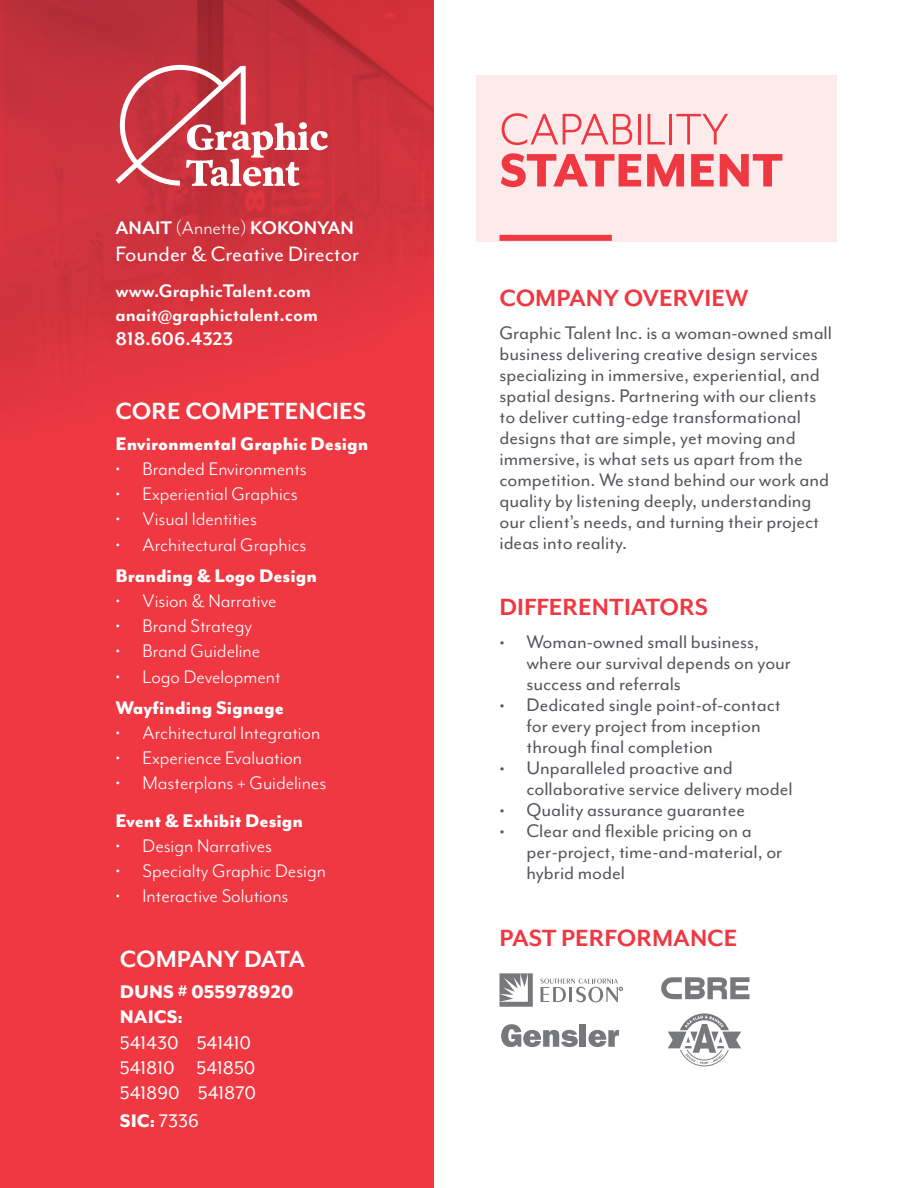
<style>
.page{position:relative;width:918px;height:1188px;background:#fff}
.page>*{position:absolute;margin:0;border:0;box-sizing:border-box;transform-origin:0 0}
.t1{font:800 54px "Mr Eaves Mod OT";color:#ef3842}
.t2{font:51px "Mr Eaves Mod OT";color:#ef3842}
.t3{font:700 27px "Mr Eaves Mod OT";color:#ef3842}
.t4{font:700 27px "Mr Eaves Mod OT";color:#fff}
.t5{font:24px "Mr Eaves Mod OT";color:#fff}
.t6{font:21px/21px "Mr Eaves Mod OT";color:#54565b}
.t7{font:21px "Mr Eaves Mod OT";color:#fff}
.t8{font:800 21px/25.2px "Mr Eaves Mod OT";color:#fff}
.t9{font:700 21px/24px "Mr Eaves Mod OT";color:#fff}
.t10{font:21px/25.2px "Mr Eaves Mod OT";color:#fff}
.s1{font-weight:400}
</style>
<div class="page">
<div style="left:476px;top:75px;width:361px;height:166px;background:#fdebec"></div>
<div style="left:0;top:0;width:433px;height:1188px;background:#ef3842"></div>
<img style="left:0;top:0;width:433px;height:411px">
<div style="left:500px;top:235px;width:112px;height:6px;background:#ef3842"></div>
<svg style="left:116px;top:65px;width:212px;height:121px;background:#d25b63"></svg>
<svg style="left:501px;top:1024px;width:77px;height:23px"></svg>
<div style="left:580px;top:1025px;width:6px;height:22px;background:#77787b"></div>
<svg style="left:588px;top:1030px;width:31px;height:17px"></svg>
<svg style="left:661px;top:977px;width:89px;height:22px"></svg>
<svg style="left:499px;top:973px;width:34px;height:34px"></svg>
<svg style="left:540px;top:979px;width:83px;height:23px"></svg>
<svg style="left:668px;top:1013px;width:73px;height:53px"></svg>
<p class="t9" style="left:116px;top:216px;width:240px">ANAIT <span class="s1">(Annette)</span> KOKONYAN</p>
<p class="t5" style="left:116px;top:241px;width:245px">Founder &amp; Creative Director</p>
<p class="t9" style="left:116px;top:279px;width:204px">www.GraphicTalent.com anait@graphictalent.com<br>818.606.4323</p>
<p class="t4" style="left:116px;top:396px;width:252px">CORE COMPETENCIES</p>
<p class="t8" style="left:116px;top:431px;width:254px">Environmental Graphic Design</p>
<p class="t7" style="left:116px;top:457px;width:193px">• Branded Environments</p>
<p class="t7" style="left:116px;top:483px;width:184px">• Experiential Graphics</p>
<p class="t7" style="left:116px;top:508px;width:143px">• Visual Identities</p>
<p class="t7" style="left:116px;top:533px;width:192px">• Architectural Graphics</p>
<p class="t8" style="left:116px;top:563px;width:203px">Branding &amp; Logo Design</p>
<p class="t7" style="left:116px;top:589px;width:162px">• Vision &amp; Narrative</p>
<p class="t7" style="left:116px;top:615px;width:138px">• Brand Strategy</p>
<p class="t7" style="left:116px;top:640px;width:146px">• Brand Guideline</p>
<p class="t7" style="left:116px;top:665px;width:167px">• Logo Development</p>
<p class="t8" style="left:116px;top:695px;width:170px">Wayfinding Signage</p>
<p class="t7" style="left:116px;top:721px;width:206px">• Architectural Integration</p>
<p class="t7" style="left:116px;top:747px;width:188px">• Experience Evaluation</p>
<p class="t7" style="left:116px;top:772px;width:212px">• Masterplans + Guidelines</p>
<p class="t8" style="left:116px;top:808px;width:189px">Event &amp; Exhibit Design</p>
<p class="t7" style="left:116px;top:834px;width:158px">• Design Narratives</p>
<p class="t7" style="left:116px;top:859px;width:212px">• Specialty Graphic Design</p>
<p class="t7" style="left:116px;top:885px;width:175px">• Interactive Solutions</p>
<p class="t4" style="left:120px;top:944px;width:187px">COMPANY DATA</p>
<p class="t8" style="left:120px;top:980px;width:175px">DUNS # 055978920<br>NAICS:</p>
<p class="t10" style="left:120px;top:1030px;width:138px">541430 541410<br>541810 541850<br>541890 541870</p>
<p class="t8" style="left:120px;top:1109px;width:80px">SIC: <span class="s1">7336</span></p>
<h2 class="t2" style="left:500px;top:102px;width:231px">CAPABILITY</h2>
<h1 class="t1" style="left:500px;top:141px;width:285px">STATEMENT</h1>
<p class="t3" style="left:500px;top:284px;width:251px">COMPANY OVERVIEW</p>
<p class="t6" style="left:499px;top:323px;width:334px">Graphic Talent Inc. is a woman-owned small business delivering creative design services specializing in immersive, experiential, and spatial designs. Partnering with our clients to deliver cutting-edge transformational designs that are simple, yet moving and immersive, is what sets us apart from the competition. We stand behind our work and quality by listening deeply, understanding our client’s needs, and turning their project ideas into reality.</p>
<p class="t3" style="left:500px;top:592px;width:210px">DIFFERENTIATORS</p>
<p class="t6" style="left:527px;top:631px;width:266px;text-indent:-27px">• Woman-owned small business, where our survival depends on your success and referrals</p>
<p class="t6" style="left:527px;top:694px;width:256px;text-indent:-27px">• Dedicated single point-of-contact for every project from inception through final completion</p>
<p class="t6" style="left:527px;top:757px;width:268px;text-indent:-27px">• Unparalleled proactive and collaborative service delivery model</p>
<p class="t6" style="left:500px;top:799px;width:247px">• Quality assurance guarantee</p>
<p class="t6" style="left:527px;top:820px;width:257px;text-indent:-27px">• Clear and flexible pricing on a per-project, time-and-material, or hybrid model</p>
<p class="t3" style="left:500px;top:923px;width:239px">PAST PERFORMANCE</p>
</div>
